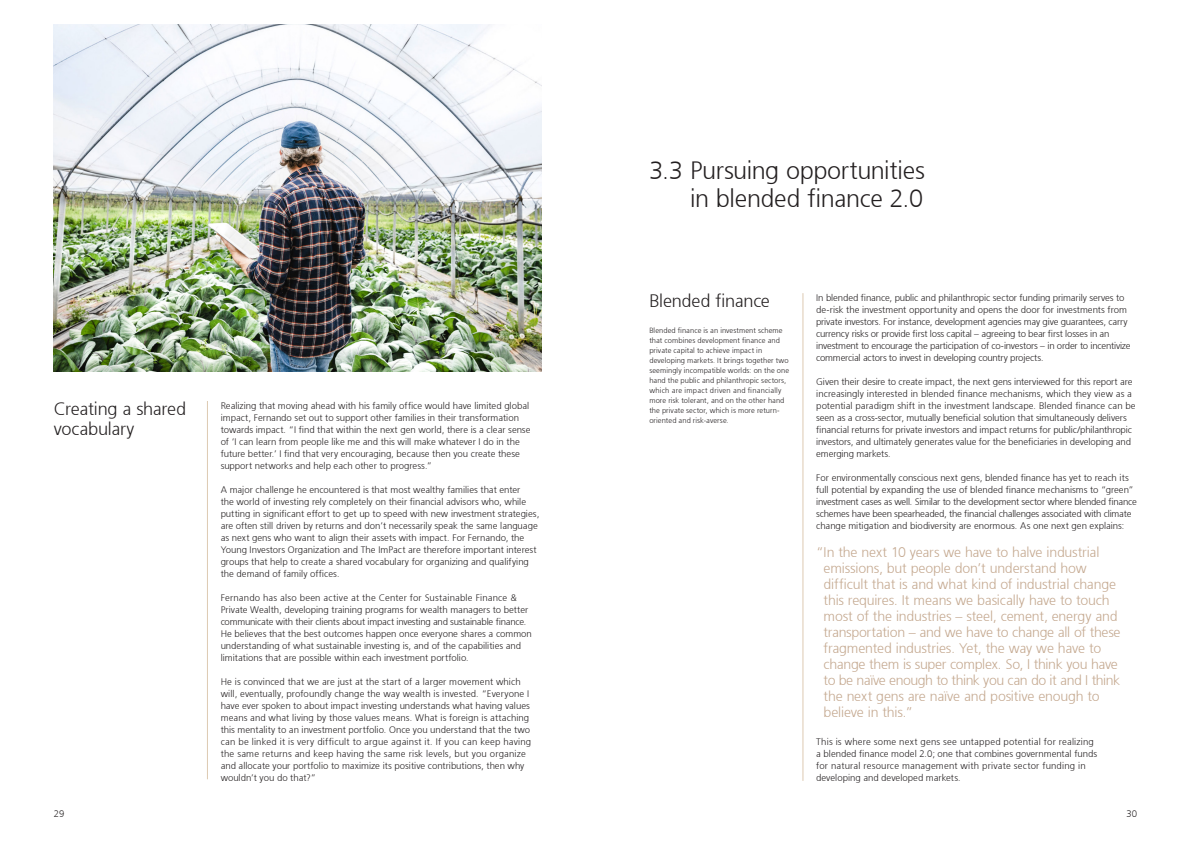
<style>
.page{position:relative;width:1191px;height:842px;background:#fff}
.page>*{position:absolute;margin:0;border:0;box-sizing:border-box;transform-origin:0 0}
.Large_subhead_25{font:300 25px/28px "Frutiger 45";letter-spacing:-.015em;color:#231f20;text-align:right}
.UBS_Template_Infolin{font:300 18px/20px "Frutiger 45";letter-spacing:-.015em;color:#231f20}
.INTRO_COPY_14{font:300 14px/16px "Frutiger 45";letter-spacing:-.015em;color:#c4a88f}
.UBS_Template_Body_co{font:300 9.5px/12px "Frutiger 45";color:#231f20}
.UBS_Template_Body_co-2{font:300 7.5px/10px "Frutiger 45";letter-spacing:.01em;color:#231f20}
</style>
<div class="page">
<hr style="left:802px;top:293px;width:1px;height:488px;background:#ddcab2">
<hr style="left:207px;top:401px;width:1px;height:378px;background:#ddcab2">
<img style="left:54px;top:25px;width:487px;height:346px">
<p class="UBS_Template_Infolin" style="left:54px;top:398px;width:134px">Creating a shared vocabulary</p>
<p class="UBS_Template_Body_co" style="left:221px;top:399px;width:311px">Realizing that moving ahead with his family office would have limited global impact, Fernando set out to support other families in their transformation towards impact. “I find that within the next gen world, there is a clear sense of ‘I can learn from people like me and this will make whatever I do in the future better.’ I find that very encouraging, because then you create these support networks and help each other to progress.”</p>
<p class="UBS_Template_Body_co" style="left:221px;top:483px;width:320px">A major challenge he encountered is that most wealthy families that enter<br>the world of investing rely completely on their financial advisors who, while putting in significant effort to get up to speed with new investment strategies, are often still driven by returns and don’t necessarily speak the same language as next gens who want to align their assets with impact. For Fernando, the Young Investors Organization and The ImPact are therefore important interest groups that help to create a shared vocabulary for organizing and qualifying the demand of family offices.</p>
<p class="UBS_Template_Body_co" style="left:221px;top:591px;width:313px">Fernando has also been active at the Center for Sustainable Finance &amp; Private Wealth, developing training programs for wealth managers to better communicate with their clients about impact investing and sustainable finance.<br>He believes that the best outcomes happen once everyone shares a common understanding of what sustainable investing is, and of the capabilities and limitations that are possible within each investment portfolio.</p>
<p class="UBS_Template_Body_co" style="left:221px;top:675px;width:312px">He is convinced that we are just at the start of a larger movement which will, eventually, profoundly change the way wealth is invested. “Everyone I have ever spoken to about impact investing understands what having values means and what living by those values means. What is foreign is attaching this mentality to an investment portfolio. Once you understand that the two can be linked it is very difficult to argue against it. If you can keep having the same returns and keep having the same risk levels, but you organize and allocate your portfolio to maximize its positive contributions, then why wouldn’t you do that?”</p>
<p class="Large_subhead_25" style="left:649px;top:156px;width:277px">3.3 Pursuing opportunities in blended finance 2.0</p>
<p class="UBS_Template_Infolin" style="left:649px;top:290px;width:122px">Blended finance</p>
<p class="UBS_Template_Body_co-2" style="left:649px;top:325px;width:141px">Blended finance is an investment scheme that combines development finance and private capital to achieve impact in developing markets. It brings together two seemingly incompatible worlds: on the one hand the public and philanthropic sectors, which are impact driven and financially more risk tolerant, and on the other hand the private sector, which is more return&shy;oriented and risk-averse.</p>
<p class="UBS_Template_Body_co" style="left:816px;top:291px;width:316px">In blended finance, public and philanthropic sector funding primarily serves to de-risk the investment opportunity and opens the door for investments from private investors. For instance, development agencies may give guarantees, carry currency risks or provide first loss capital – agreeing to bear first losses in an investment to encourage the participation of co-investors – in order to incentivize commercial actors to invest in developing country projects.</p>
<p class="UBS_Template_Body_co" style="left:816px;top:375px;width:321px">Given their desire to create impact, the next gens interviewed for this report are increasingly interested in blended finance mechanisms, which they view as a potential paradigm shift in the investment landscape. Blended finance can be seen as a cross-sector, mutually beneficial solution that simultaneously delivers financial returns for private investors and impact returns for public/philanthropic investors, and ultimately generates value for the beneficiaries in developing and emerging markets.</p>
<p class="UBS_Template_Body_co" style="left:816px;top:471px;width:322px">For environmentally conscious next gens, blended finance has yet to reach its full potential by expanding the use of blended finance mechanisms to “green” investment cases as well. Similar to the development sector where blended finance schemes have been spearheaded, the financial challenges associated with climate change mitigation and biodiversity are enormous. As one next gen explains:</p>
<p class="INTRO_COPY_14" style="left:823px;top:544px;width:298px;text-indent:-7px">“In the next 10 years we have to halve industrial emissions, but people don’t understand how difficult that is and what kind of industrial change this requires. It means we basically have to touch most of the industries – steel, cement, energy and transportation – and we have to change all of these fragmented industries. Yet, the way we have to change them is super complex. So, I think you have to be naïve enough to think you can do it and I think the next gens are naïve and positive enough to believe in this.”</p>
<p class="UBS_Template_Body_co" style="left:816px;top:735px;width:282px">This is where some next gens see untapped potential for realizing a blended finance model 2.0; one that combines governmental funds for natural resource management with private sector funding in developing and developed markets.</p>
<p class="UBS_Template_Body_co" style="left:54px;top:808px;width:12px">29</p>
<p class="UBS_Template_Body_co" style="left:1126px;top:808px;width:12px">30</p>
</div>
